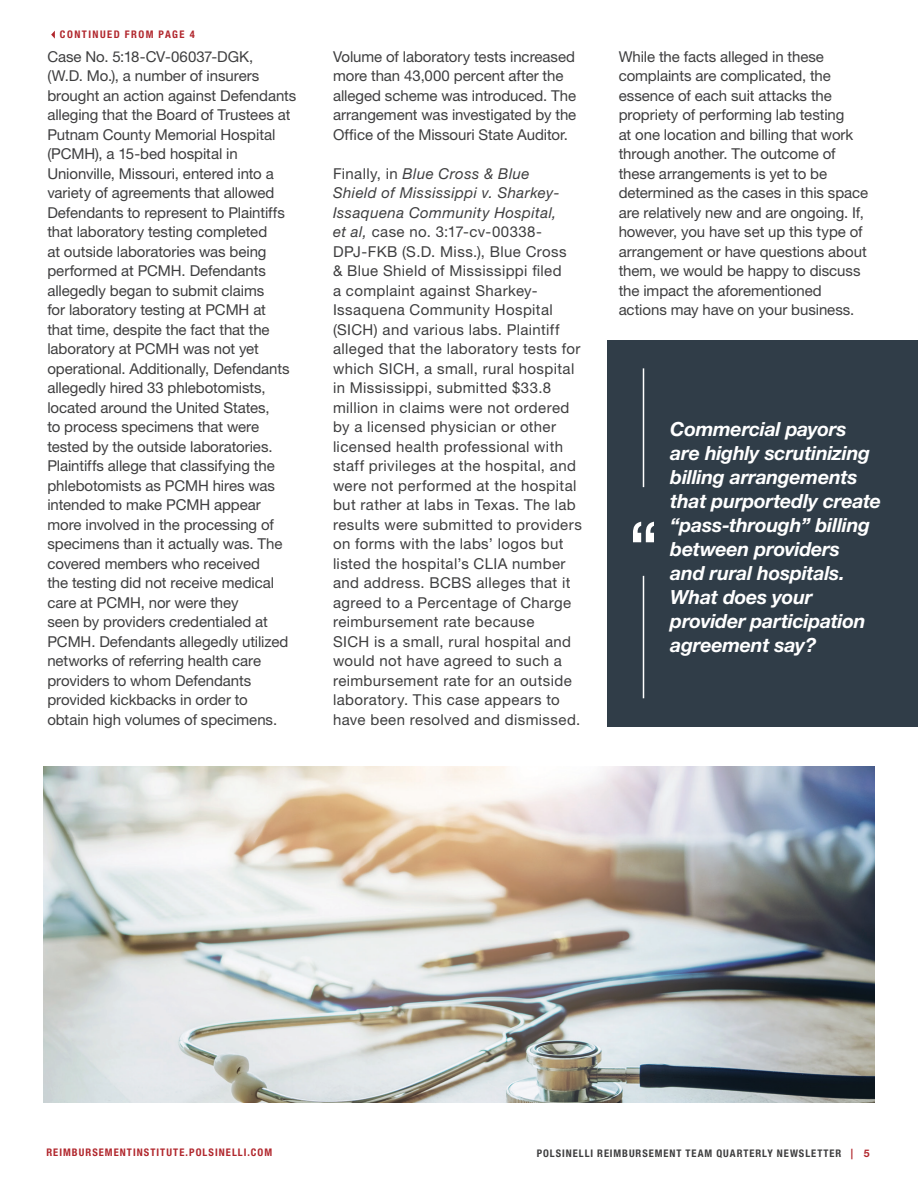
<style>
.page{position:relative;width:918px;height:1188px;background:#fff}
.page>*{position:absolute;margin:0;border:0;box-sizing:border-box;transform-origin:0 0}
.t1{font:italic 700 19.5px/24px "Helvetica Neue LT Std";letter-spacing:-.01em;color:#fff}
.t2{font:15px/19.5px "Helvetica Neue LT Std";color:#3e3e3f}
.t3{font:15px/19.5px "Helvetica Neue LT Std";letter-spacing:.025em;color:#3e3e3f}
.t4{font:700 condensed 10.5px "Helvetica Neue LT Std";letter-spacing:.09em;color:#3e3e3f}
.t5{font:700 condensed 10.5px "Helvetica Neue LT Std";letter-spacing:.1em;color:#b1272d}
.t6{font:700 condensed 10.5px "Helvetica Neue LT Std";letter-spacing:.14em;color:#b1272d}
.s1{font-style:italic}
.s2{font-stretch:normal;color:#b1272d}
</style>
<div class="page">
<div style="left:608px;top:340px;width:310px;height:386px;background:#303d48"></div>
<svg style="left:633px;top:522px;width:21px;height:20px"></svg>
<hr style="left:643px;top:368px;width:1px;height:119px;background:#fff">
<hr style="left:643px;top:576px;width:1px;height:122px;background:#fff">
<img style="left:43px;top:767px;width:832px;height:335px">
<svg style="left:51px;top:31px;width:4px;height:8px"></svg>
<p class="t6" style="left:60px;top:28px;width:136px">CONTINUED FROM PAGE 4</p>
<p class="t2" style="left:47px;top:46px;width:251px">Case No. 5:18-CV-06037-DGK,<br>(W.D. Mo.), a number of insurers brought an action against Defendants alleging that the Board of Trustees at Putnam County Memorial Hospital (PCMH), a 15-bed hospital in Unionville, Missouri, entered into a variety of agreements that allowed Defendants to represent to Plaintiffs that laboratory testing completed<br>at outside laboratories was being performed at PCMH. Defendants allegedly began to submit claims<br>for laboratory testing at PCMH at<br>that time, despite the fact that the laboratory at PCMH was not yet operational. Additionally, Defendants allegedly hired 33 phlebotomists, located around the United States,<br>to process specimens that were tested by the outside laboratories.<br>Plaintiffs allege that classifying the phlebotomists as PCMH hires was intended to make PCMH appear more involved in the processing of specimens than it actually was. The covered members who received<br>the testing did not receive medical care at PCMH, nor were they<br>seen by providers credentialed at PCMH. Defendants allegedly utilized networks of referring health care providers to whom Defendants provided kickbacks in order to<br>obtain high volumes of specimens.</p>
<p class="t2" style="left:333px;top:46px;width:245px">Volume of laboratory tests increased more than 43,000 percent after the alleged scheme was introduced. The arrangement was investigated by the Office of the Missouri State Auditor.</p>
<p class="t3" style="left:333px;top:163px;width:250px">Finally, in <span class="s1">Blue Cross &amp; Blue<br>Shield of Mississippi v. Sharkey-Issaquena Community Hospital,<br>et al,</span> case no. 3:17-cv-00338- DPJ-FKB (S.D. Miss.), Blue Cross<br>&amp; Blue Shield of Mississippi filed<br>a complaint against Sharkey-Issaquena Community Hospital (SICH) and various labs. Plaintiff alleged that the laboratory tests for which SICH, a small, rural hospital in Mississippi, submitted $33.8 million in claims were not ordered by a licensed physician or other licensed health professional with staff privileges at the hospital, and were not performed at the hospital but rather at labs in Texas. The lab results were submitted to providers on forms with the labs’ logos but listed the hospital’s CLIA number and address. BCBS alleges that it agreed to a Percentage of Charge reimbursement rate because<br>SICH is a small, rural hospital and would not have agreed to such a reimbursement rate for an outside laboratory. This case appears to have been resolved and dismissed.</p>
<p class="t2" style="left:619px;top:46px;width:251px">While the facts alleged in these complaints are complicated, the essence of each suit attacks the propriety of performing lab testing<br>at one location and billing that work through another. The outcome of these arrangements is yet to be determined as the cases in this space are relatively new and are ongoing. If, however, you have set up this type of arrangement or have questions about them, we would be happy to discuss the impact the aforementioned actions may have on your business.</p>
<h1 class="t1" style="left:670px;top:417px;width:212px">Commercial payors are highly scrutinizing billing arrangements that purportedly create “pass-through” billing between providers<br>and rural hospitals.<br>What does your provider participation agreement say?</h1>
<p class="t5" style="left:46px;top:1146px;width:227px">REIMBURSEMENTINSTITUTE.POLSINELLI.COM</p>
<p class="t4" style="left:537px;top:1147px;width:334px">POLSINELLI REIMBURSEMENT TEAM QUARTERLY NEWSLETTER <span class="s2">| 5</span></p>
</div>
